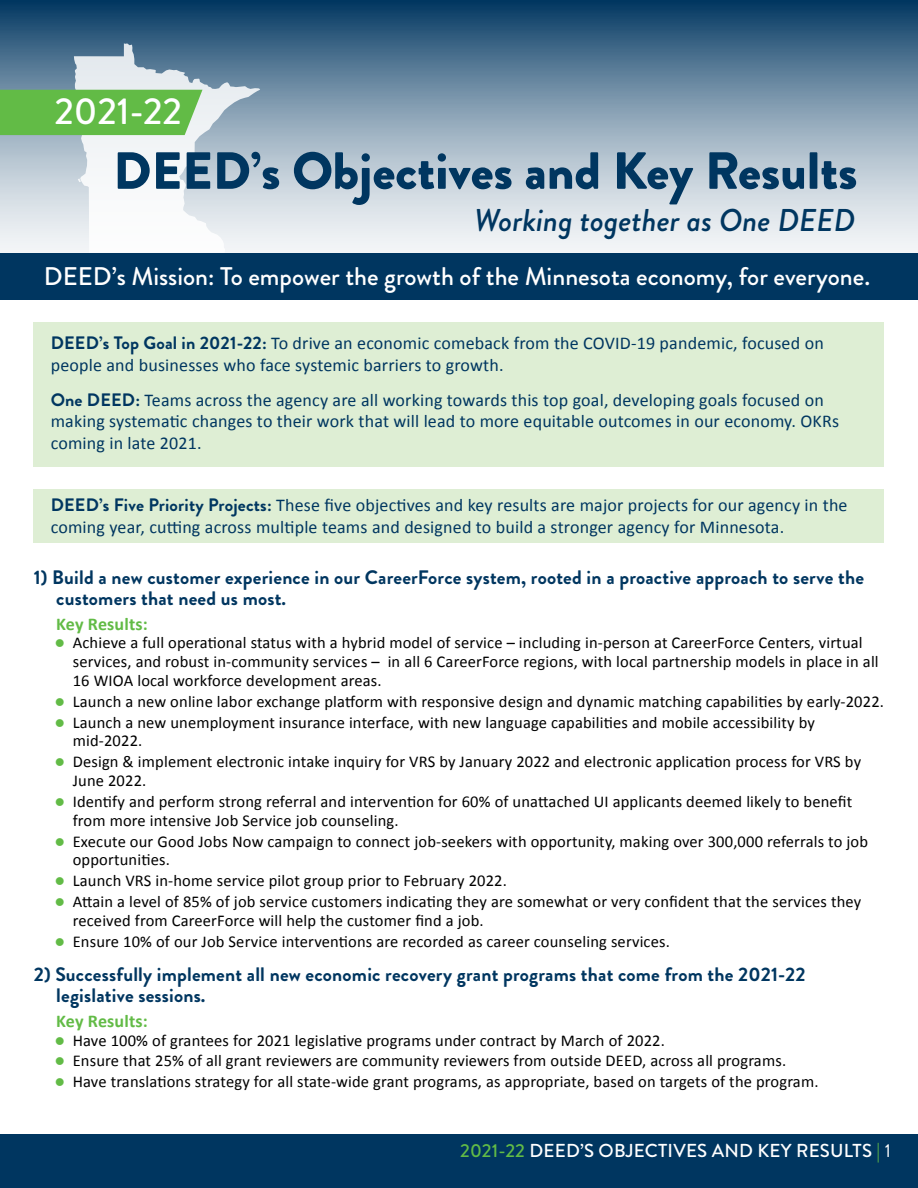
<style>
.page{position:relative;width:918px;height:1188px;background:#fff}
.page>*{position:absolute;margin:0;border:0;box-sizing:border-box;transform-origin:0 0}
.Main_header_1{font:900 52.2px "Brandon Grotesque";color:#003660}
.t1{font:500 37.5px "Brandon Grotesque";color:#fff}
.Main_header_1-2{font:italic 500 31.5px "Brandon Grotesque";color:#003660}
.subhead{font:500 25.5px "Brandon Grotesque";color:#fff}
.subhead_3{font:700 19.5px/21px "Brandon Grotesque";letter-spacing:.01em;color:#003660}
.t2{font:500 18.75px "Brandon Grotesque";letter-spacing:.01em;color:#fff}
.Copy{font:18px/21.6px "Calibri";letter-spacing:.01em;color:#003660}
.subhead_4{font:700 18px "Calibri";letter-spacing:.01em;color:#62bb46}
.t3{font:16.5px/18.8px "Calibri";letter-spacing:.01em;color:#000}
.s1{font-family:"Brandon Grotesque";font-weight:700}
.s2{color:#62bb46}
.s3{font-weight:400;color:#62bb46}
.s4{font-weight:400}
</style>
<div class="page">
<div style="left:0;top:1134px;width:918px;height:54px;background:#003660"></div>
<svg style="left:0;top:0;width:918px;height:253px;background:#869fb3"></svg>
<div style="left:34px;top:322px;width:850px;height:145px;background:#deeed4"></div>
<svg style="left:0;top:43px;width:260px;height:210px"></svg>
<div style="left:0;top:253px;width:918px;height:47px;background:#003660"></div>
<div style="left:34px;top:489px;width:850px;height:54px;background:#deeed4"></div>
<h1 class="t1" style="left:54px;top:85px;width:129px">2021-22</h1>
<h1 class="Main_header_1" style="left:113px;top:134px;width:746px">DEED’s Objectives and Key Results</h1>
<h1 class="Main_header_1-2" style="left:474px;top:198px;width:383px">Working together as One DEED</h1>
<h2 class="subhead" style="left:44px;top:259px;width:828px">DEED’s Mission: To empower the growth of the Minnesota economy, for everyone.</h2>
<p class="Copy" style="left:51px;top:332px;width:775px"><span class="s1">DEED’s Top Goal in 2021-22:</span> To drive an economic comeback from the COVID-19 pandemic, focused on people and businesses who face systemic barriers to growth.</p>
<p class="Copy" style="left:51px;top:389px;width:790px"><span class="s1">One DEED:</span> Teams across the agency are all working towards this top goal, developing goals focused on making systematic changes to their work that will lead to more equitable outcomes in our economy. OKRs coming in late 2021.</p>
<p class="Copy" style="left:51px;top:494px;width:798px"><span class="s1">DEED’s Five Priority Projects:</span> These five objectives and key results are major projects for our agency in the coming year, cutting across multiple teams and designed to build a stronger agency for Minnesota.</p>
<h3 class="subhead_3" style="left:56px;top:567px;width:809px;text-indent:-22px">1) Build a new customer experience in our CareerForce system, rooted in a proactive approach to serve the customers that need us most.</h3>
<h4 class="subhead_4" style="left:56px;top:612px;width:93px">Key Results:</h4>
<p class="t3" style="left:73px;top:634px;width:807px;text-indent:-18px"><span class="s2">●</span> Achieve a full operational status with a hybrid model of service – including in-person at CareerForce Centers, virtual services, and robust in-community services – in all 6 CareerForce regions, with local partnership models in place in all<br>16 WIOA local workforce development areas.</p>
<p class="t3" style="left:55px;top:692px;width:831px"><span class="s2">●</span> Launch a new online labor exchange platform with responsive design and dynamic matching capabilities by early-2022.</p>
<p class="t3" style="left:73px;top:713px;width:744px;text-indent:-18px"><span class="s2">●</span> Launch a new unemployment insurance interface, with new language capabilities and mobile accessibility by mid-2022.</p>
<p class="t3" style="left:73px;top:752px;width:790px;text-indent:-18px"><span class="s2">●</span> Design &amp; implement electronic intake inquiry for VRS by January 2022 and electronic application process for VRS by<br>June 2022.</p>
<p class="t3" style="left:73px;top:792px;width:781px;text-indent:-18px"><span class="s2">●</span> Identify and perform strong referral and intervention for 60% of unattached UI applicants deemed likely to benefit from more intensive Job Service job counseling.</p>
<p class="t3" style="left:73px;top:832px;width:797px;text-indent:-18px"><span class="s2">●</span> Execute our Good Jobs Now campaign to connect job-seekers with opportunity, making over 300,000 referrals to job opportunities.</p>
<p class="t3" style="left:55px;top:871px;width:454px"><span class="s2">●</span> Launch VRS in-home service pilot group prior to February 2022.</p>
<p class="t3" style="left:73px;top:892px;width:790px;text-indent:-18px"><span class="s2">●</span> Attain a level of 85% of job service customers indicating they are somewhat or very confident that the services they received from CareerForce will help the customer find a job.</p>
<p class="t3" style="left:55px;top:932px;width:617px"><span class="s2">●</span> Ensure 10% of our Job Service interventions are recorded as career counseling services.</p>
<h3 class="subhead_3" style="left:56px;top:964px;width:751px;text-indent:-22px">2) Successfully implement all new economic recovery grant programs that come from the 2021-22 legislative sessions.</h3>
<h4 class="subhead_4" style="left:56px;top:1009px;width:93px">Key Results:</h4>
<p class="t3" style="left:55px;top:1031px;width:612px"><span class="s2">●</span> Have 100% of grantees for 2021 legislative programs under contract by March of 2022.</p>
<p class="t3" style="left:55px;top:1052px;width:733px"><span class="s2">●</span> Ensure that 25% of all grant reviewers are community reviewers from outside DEED, across all programs.</p>
<p class="t3" style="left:55px;top:1073px;width:765px"><span class="s2">●</span> Have translations strategy for all state-wide grant programs, as appropriate, based on targets of the program.</p>
<p class="t2" style="left:460px;top:1138px;width:432px"><span class="s2">2021-22</span> DEED’S OBJECTIVES AND KEY RESULTS <span class="s3">|</span> <span class="s4">1</span></p>
</div>
